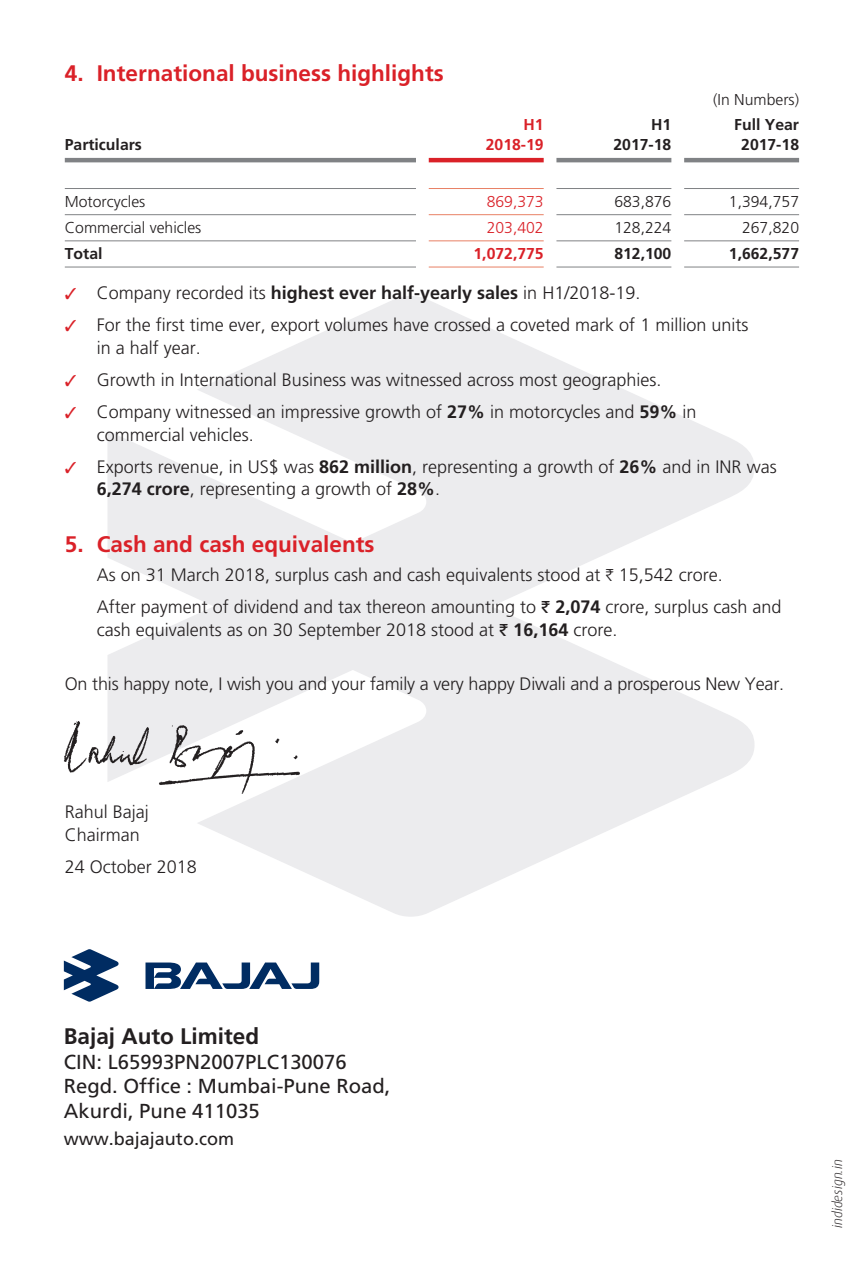
<style>
.page{position:relative;width:862px;height:1276px;background:#fff}
.page>*{position:absolute;margin:0;border:0;box-sizing:border-box;transform-origin:0 0}
.BFS_Hly01_Headline{font:700 22.5px "Frutiger LT Std";color:#da2128}
.BAL00_NF_Body_Text{font:700 22.5px "Frutiger LT Std";color:#231f20}
.BAL00_NF_Body_Text-2{font:20.25px/24.8px "Frutiger LT Std";color:#231f20}
.BAL00_NF_Body_Text-3{font:300 18px/22.5px "Frutiger LT Std";color:#231f20}
.BAL00_NF_Body_Text-4{font:18px "Frutiger LT Std";color:#231f20}
.BAL02_TableText_Plai{font:300 15.75px "Frutiger LT Std";color:#231f20}
.BAL02_Table_Headline{font:700 15.75px/19.1px "Frutiger LT Std";color:#231f20;text-align:right}
.BAL02_TableText_Plai-2{font:700 15.75px "Frutiger LT Std";color:#231f20}
.BAL02_Figure_Color{font:300 15.75px "Frutiger LT Std";color:#da2128}
.BAL02_FN_Rupees_Cror{font:300 15.75px "Frutiger LT Std";color:#231f20}
.BAL02_Table_Headline-2{font:700 15.75px/19.1px "Frutiger LT Std";color:#da2128;text-align:right}
.BAL02_Figure_Color-2{font:700 15.75px "Frutiger LT Std";color:#da2128}
.BAL02_Table_Footnote{font:italic 300 13.5px "Dax OT";letter-spacing:-.005em;color:#231f20}
.s1{color:#da2128}
.s2{font-weight:700}
.s3{font-family:"ITF Rupee";font-weight:400}
</style>
<div class="page">
<svg style="left:107px;top:296px;width:647px;height:620px;fill:#ececee"></svg>
<hr style="left:65px;top:188px;width:351px;height:1px;background:#808285">
<hr style="left:556px;top:188px;width:115px;height:1px;background:#808285">
<hr style="left:683px;top:188px;width:115px;height:1px;background:#808285">
<hr style="left:65px;top:214px;width:351px;height:1px;background:#808285">
<hr style="left:556px;top:214px;width:115px;height:1px;background:#808285">
<hr style="left:683px;top:214px;width:115px;height:1px;background:#808285">
<hr style="left:65px;top:240px;width:351px;height:1px;background:#808285">
<hr style="left:556px;top:240px;width:115px;height:1px;background:#808285">
<hr style="left:683px;top:240px;width:115px;height:1px;background:#808285">
<hr style="left:65px;top:267px;width:351px;height:1px;background:#808285">
<hr style="left:556px;top:267px;width:115px;height:1px;background:#808285">
<hr style="left:683px;top:267px;width:115px;height:1px;background:#808285">
<hr style="left:428px;top:188px;width:115px;height:1px;background:#e88165">
<hr style="left:428px;top:214px;width:115px;height:1px;background:#e88165">
<hr style="left:428px;top:240px;width:115px;height:1px;background:#e88165">
<hr style="left:428px;top:267px;width:115px;height:1px;background:#e88165">
<hr style="left:65px;top:158px;width:351px;height:4px;background:#808285">
<hr style="left:428px;top:158px;width:115px;height:4px;background:#da2128">
<hr style="left:556px;top:158px;width:115px;height:4px;background:#808285">
<hr style="left:683px;top:158px;width:115px;height:4px;background:#808285">
<svg style="left:64px;top:721px;width:236px;height:73px"></svg>
<svg style="left:64px;top:949px;width:54px;height:52px"></svg>
<svg style="left:145px;top:962px;width:174px;height:27px"></svg>
<p class="BFS_Hly01_Headline" style="left:65px;top:60px;width:380px">4. International business highlights</p>
<p class="BAL02_Table_Headline" style="left:65px;top:135px;width:79px">Particulars</p>
<p class="BAL02_FN_Rupees_Cror" style="left:712px;top:91px;width:87px">(In Numbers)</p>
<p class="BAL02_Table_Headline-2" style="left:485px;top:115px;width:59px">H1<br>2018-19</p>
<p class="BAL02_Table_Headline" style="left:613px;top:115px;width:59px">H1<br>2017-18</p>
<p class="BAL02_Table_Headline" style="left:733px;top:115px;width:66px;text-align:center">Full Year<br>2017-18</p>
<p class="BAL02_TableText_Plai" style="left:65px;top:192px;width:82px">Motorcycles</p>
<p class="BAL02_Figure_Color" style="left:486px;top:192px;width:58px">869,373</p>
<p class="BAL02_TableText_Plai" style="left:614px;top:192px;width:58px">683,876</p>
<p class="BAL02_TableText_Plai" style="left:728px;top:192px;width:72px">1,394,757</p>
<p class="BAL02_TableText_Plai" style="left:65px;top:218px;width:138px">Commercial vehicles</p>
<p class="BAL02_Figure_Color" style="left:486px;top:218px;width:58px">203,402</p>
<p class="BAL02_TableText_Plai" style="left:614px;top:218px;width:58px">128,224</p>
<p class="BAL02_TableText_Plai" style="left:741px;top:218px;width:58px">267,820</p>
<p class="BAL02_TableText_Plai-2" style="left:65px;top:244px;width:39px">Total</p>
<p class="BAL02_Figure_Color-2" style="left:473px;top:244px;width:72px">1,072,775</p>
<p class="BAL02_TableText_Plai-2" style="left:614px;top:244px;width:58px">812,100</p>
<p class="BAL02_TableText_Plai-2" style="left:728px;top:244px;width:72px">1,662,577</p>
<p class="BAL00_NF_Body_Text-3" style="left:65px;top:282px;width:577px"><span class="s1">✓</span> Company recorded its <span class="s2">highest ever half-yearly sales</span> in H1/2018-19.</p>
<p class="BAL00_NF_Body_Text-3" style="left:97px;top:314px;width:653px;text-indent:-32px"><span class="s1">✓</span> For the first time ever, export volumes have crossed a coveted mark of 1 million units in a half year.</p>
<p class="BAL00_NF_Body_Text-3" style="left:65px;top:369px;width:598px"><span class="s1">✓</span> Growth in International Business was witnessed across most geographies.</p>
<p class="BAL00_NF_Body_Text-3" style="left:97px;top:401px;width:601px;text-indent:-32px"><span class="s1">✓</span> Company witnessed an impressive growth of <span class="s2">27%</span> in motorcycles and <span class="s2">59%</span> in commercial vehicles.</p>
<p class="BAL00_NF_Body_Text-3" style="left:97px;top:455px;width:681px;text-indent:-32px"><span class="s1">✓</span> Exports revenue, in US$ was <span class="s2">862 million</span>, representing a growth of <span class="s2">26%</span> and in INR was<br><span class="s2">6,274 crore</span>, representing a growth of <span class="s2">28%</span>.</p>
<p class="BFS_Hly01_Headline" style="left:65px;top:531px;width:311px">5. Cash and cash equivalents</p>
<p class="BAL00_NF_Body_Text-3" style="left:97px;top:564px;width:627px">As on 31 March 2018, surplus cash and cash equivalents stood at <span class="s3">H</span> 15,542 crore.</p>
<p class="BAL00_NF_Body_Text-3" style="left:97px;top:596px;width:686px">After payment of dividend and tax thereon amounting to <span class="s3">J</span> <span class="s2">2,074</span> crore, surplus cash and cash equivalents as on 30 September 2018 stood at <span class="s3">J</span> <span class="s2">16,164</span> crore.</p>
<p class="BAL00_NF_Body_Text-3" style="left:65px;top:673px;width:720px">On this happy note, I wish you and your family a very happy Diwali and a prosperous New Year.</p>
<p class="BAL00_NF_Body_Text-3" style="left:65px;top:801px;width:86px">Rahul Bajaj<br>Chairman</p>
<p class="BAL00_NF_Body_Text-3" style="left:65px;top:856px;width:134px">24 October 2018</p>
<p class="BAL00_NF_Body_Text" style="left:64px;top:1023px;width:197px">Bajaj Auto Limited</p>
<p class="BAL00_NF_Body_Text-2" style="left:64px;top:1049px;width:284px">CIN: L65993PN2007PLC130076</p>
<p class="BAL00_NF_Body_Text-2" style="left:64px;top:1074px;width:328px">Regd. Office : Mumbai-Pune Road,<br>Akurdi, Pune 411035</p>
<p class="BAL00_NF_Body_Text-4" style="left:64px;top:1128px;width:172px">www.bajajauto.com</p>
<p class="BAL02_Table_Footnote" style="left:828px;top:1228px;width:70px;rotate:-90deg">indidesign.in</p>
</div>
